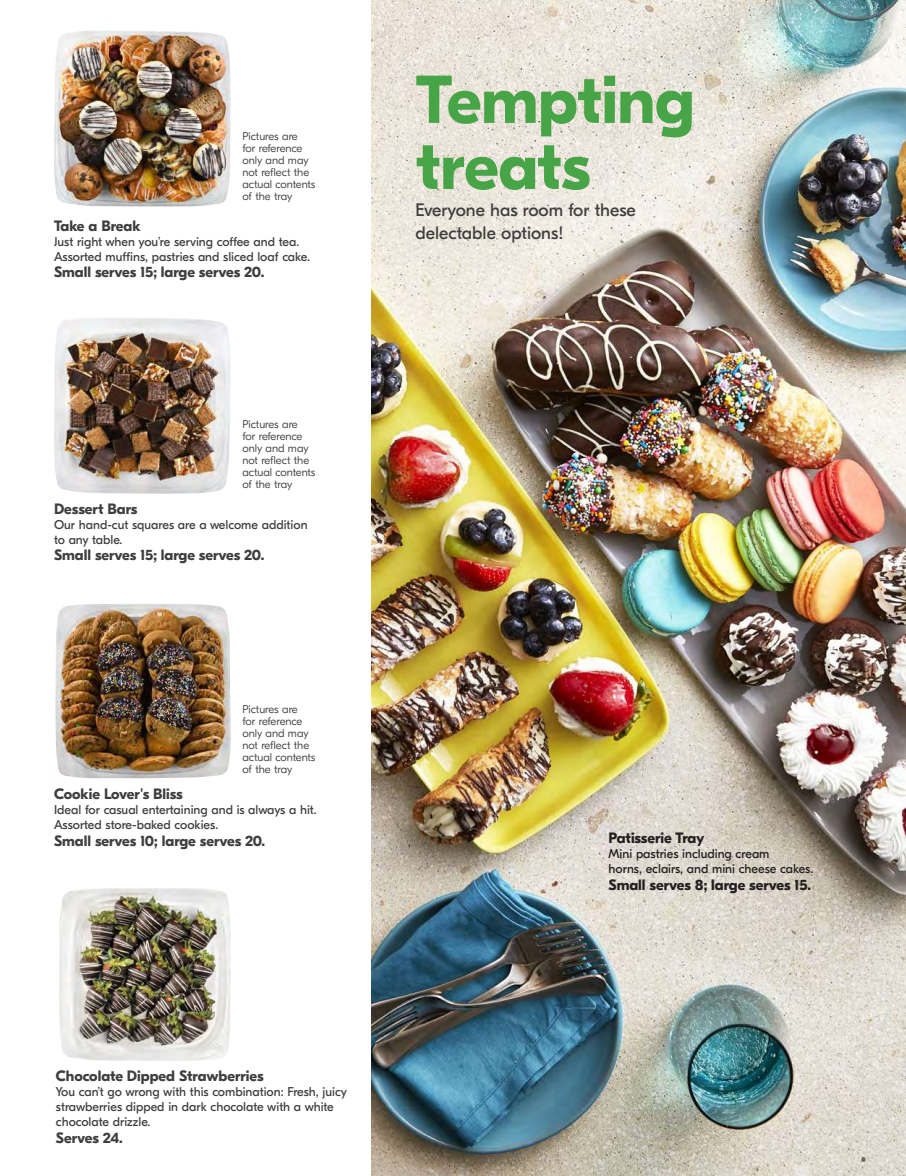
<style>
.page{position:relative;width:906px;height:1176px;background:#fff}
.page>*{position:absolute;margin:0;border:0;box-sizing:border-box;transform-origin:0 0}
.t1{font:700 67.5px/66px "GT Eesti Pro Display";letter-spacing:-.005em;color:#47a447}
.t2{font:18px/22.5px "GT Eesti Display";color:#3e3e3f}
.t3{font:700 15px "GT Eesti Pro Display";color:#3e3e3f}
.t4{font:700 15px "GT Eesti Pro Display";color:#231f20}
.t5{font:12.75px/15px "GT Eesti Display";color:#3e3e3f}
.t6{font:12.75px/15px "GT Eesti Display";color:#231f20}
.t7{font:300 11.25px/12px "GT Eesti Pro Display";color:#3e3e3f}
</style>
<div class="page">
<img style="left:372px;top:0;width:533px;height:1175px">
<img style="left:54px;top:30px;width:176px;height:176px">
<img style="left:54px;top:318px;width:176px;height:175px">
<img style="left:55px;top:604px;width:175px;height:174px">
<img style="left:59px;top:888px;width:171px;height:173px">
<p class="t7" style="left:242px;top:130px;width:74px">Pictures are<br>for reference only and may not reflect the actual contents of the tray</p>
<p class="t3" style="left:54px;top:217px;width:88px">Take a Break</p>
<p class="t5" style="left:54px;top:234px;width:257px">Just right when you’re serving coffee and tea.<br>Assorted muffins, pastries and sliced loaf cake.</p>
<p class="t3" style="left:54px;top:264px;width:212px">Small serves 15; large serves 20.</p>
<p class="t7" style="left:242px;top:418px;width:74px">Pictures are<br>for reference only and may not reflect the actual contents of the tray</p>
<p class="t3" style="left:54px;top:500px;width:85px">Dessert Bars</p>
<p class="t5" style="left:54px;top:517px;width:255px">Our hand-cut squares are a welcome addition to any table.</p>
<p class="t3" style="left:54px;top:547px;width:212px">Small serves 15; large serves 20.</p>
<p class="t7" style="left:242px;top:703px;width:74px">Pictures are<br>for reference only and may not reflect the actual contents of the tray</p>
<h1 class="t1" style="left:416px;top:68px;width:280px">Tempting treats</h1>
<h2 class="t2" style="left:415px;top:199px;width:222px">Everyone has room for these delectable options!</h2>
<p class="t3" style="left:54px;top:785px;width:130px">Cookie Lover's Bliss</p>
<p class="t5" style="left:54px;top:802px;width:264px">Ideal for casual entertaining and is always a hit.<br>Assorted store-baked cookies.</p>
<p class="t3" style="left:54px;top:831px;width:213px">Small serves 10; large serves 20.</p>
<p class="t4" style="left:608px;top:829px;width:97px">Patisserie Tray</p>
<p class="t6" style="left:608px;top:846px;width:206px">Mini pastries including cream<br>horns, eclairs, and mini cheese cakes.</p>
<p class="t4" style="left:608px;top:876px;width:204px">Small serves 8; large serves 15.</p>
<p class="t3" style="left:56px;top:1067px;width:209px">Chocolate Dipped Strawberries</p>
<p class="t5" style="left:56px;top:1084px;width:292px">You can’t go wrong with this combination: Fresh, juicy strawberries dipped in dark chocolate with a white chocolate drizzle.</p>
<p class="t3" style="left:56px;top:1128px;width:68px">Serves 24.</p>
</div>
